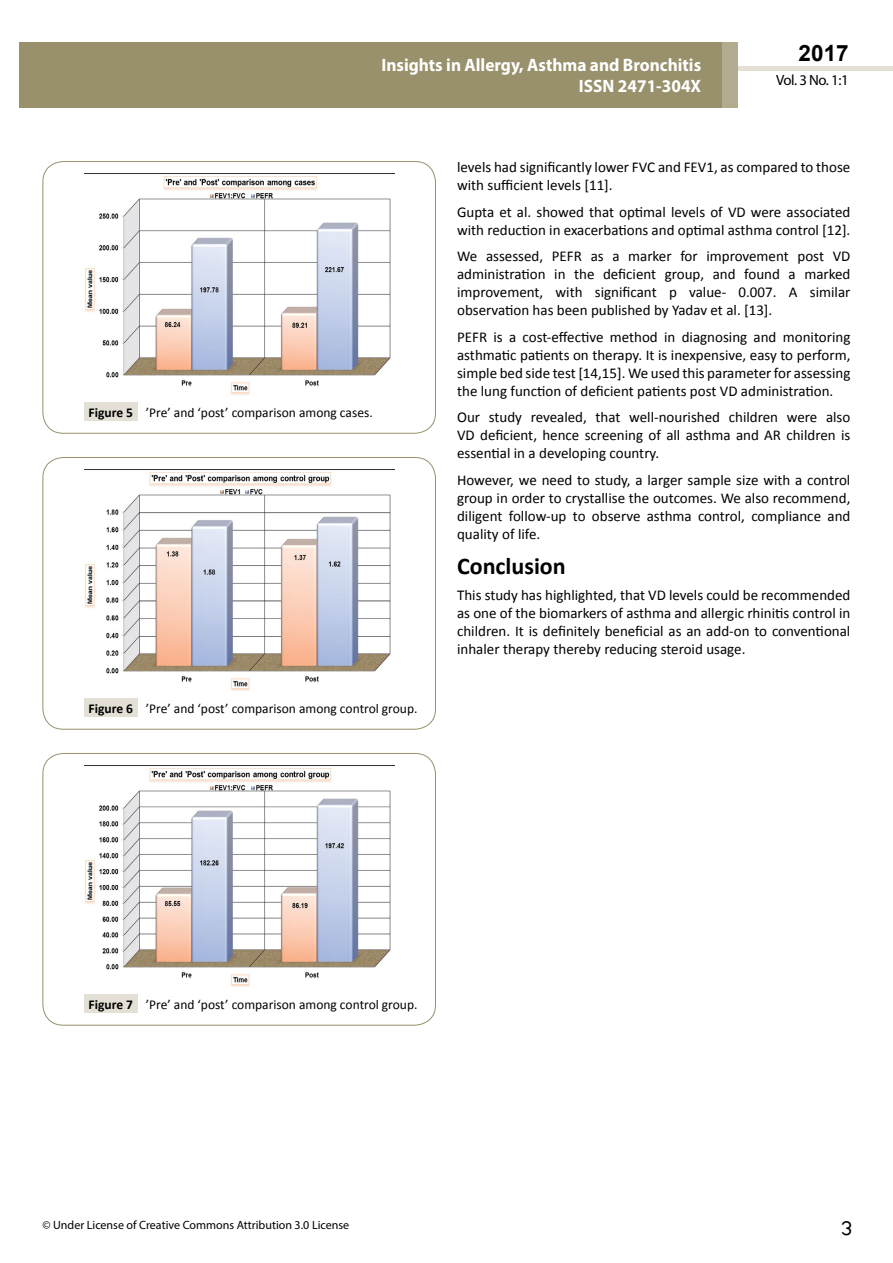
<style>
.page{position:relative;width:893px;height:1263px;background:#fff}
.page>*{position:absolute;margin:0;border:0;box-sizing:border-box;transform-origin:0 0}
.t1{font:25.5px "Tunga";color:#000}
.t2{font:700 24px "Calibri";color:#000}
.t3{font:700 22.5px "Arial";color:#000}
.t4{font:700 18px/21.6px "Myriad Pro";color:#fff;text-align:right;scale:.96 1}
.t5{font:15px/18px "Calibri";color:#000;text-align:justify}
.t6{font:14.85px "Myriad Pro";color:#000}
.t7{font:13.5px "Calibri";color:#000}
.t8{font:12px "Myriad Pro";color:#000}
.s1{font-weight:700}
</style>
<div class="page">
<div style="left:722px;top:66px;width:171px;height:5px;background:#e4e0d6"></div>
<div style="left:19px;top:42px;width:706px;height:66px;background:#98916c"></div>
<div style="left:723px;top:42px;width:15px;height:66px;background:#b2ab8f"></div>
<div style="left:43px;top:161px;width:393px;height:273px;border:1px solid #98916c;border-radius:21px"></div>
<img style="left:85px;top:175px;width:306px;height:220px">
<div style="left:84px;top:403px;width:53px;height:18px;background:#e4e0d6"></div>
<div style="left:43px;top:457px;width:393px;height:273px;border:1px solid #98916c;border-radius:21px"></div>
<img style="left:85px;top:470px;width:306px;height:221px">
<div style="left:84px;top:698px;width:53px;height:19px;background:#e4e0d6"></div>
<div style="left:43px;top:753px;width:393px;height:272px;border:1px solid #98916c;border-radius:21px"></div>
<img style="left:84px;top:765px;width:310px;height:222px">
<div style="left:84px;top:994px;width:53px;height:19px;background:#e4e0d6"></div>
<p class="t4" style="left:381px;top:53px;width:335px">Insights in Allergy, Asthma and Bronchitis<br>ISSN 2471-304X</p>
<h3 class="t3" style="left:799px;top:38px;width:52px">2017</h3>
<p class="t6" style="left:776px;top:71px;width:74px">Vol. 3 No. 1:1</p>
<p class="t7" style="left:89px;top:404px;width:286px"><span class="s1">Figure 5</span> ’Pre’ and ‘post’ comparison among cases.</p>
<p class="t5" style="left:457px;top:158px;width:395px">levels had significantly lower FVC and FEV1, as compared to those with sufficient levels [11].</p>
<p class="t5" style="left:457px;top:203px;width:395px">Gupta et al. showed that optimal levels of VD were associated with reduction in exacerbations and optimal asthma control [12].</p>
<p class="t5" style="left:457px;top:247px;width:395px">We assessed, PEFR as a marker for improvement post VD administration in the deficient group, and found a marked improvement, with significant p value- 0.007. A similar observation has been published by Yadav et al. [13].</p>
<p class="t5" style="left:457px;top:328px;width:395px">PEFR is a cost-effective method in diagnosing and monitoring asthmatic patients on therapy. It is inexpensive, easy to perform, simple bed side test [14,15]. We used this parameter for assessing the lung function of deficient patients post VD administration.</p>
<p class="t5" style="left:457px;top:409px;width:395px">Our study revealed, that well-nourished children were also VD deficient, hence screening of all asthma and AR children is essential in a developing country.</p>
<p class="t5" style="left:457px;top:471px;width:395px">However, we need to study, a larger sample size with a control group in order to crystallise the outcomes. We also recommend, diligent follow-up to observe asthma control, compliance and quality of life.</p>
<h2 class="t2" style="left:457px;top:551px;width:110px">Conclusion</h2>
<p class="t5" style="left:457px;top:586px;width:395px">This study has highlighted, that VD levels could be recommended as one of the biomarkers of asthma and allergic rhinitis control in children. It is definitely beneficial as an add-on to conventional inhaler therapy thereby reducing steroid usage.</p>
<p class="t7" style="left:89px;top:700px;width:330px"><span class="s1">Figure 6</span> ’Pre’ and ‘post’ comparison among control group.</p>
<p class="t7" style="left:89px;top:996px;width:330px"><span class="s1">Figure 7</span> ’Pre’ and ‘post’ comparison among control group.</p>
<p class="t8" style="left:43px;top:1218px;width:308px">© Under License of Creative Commons Attribution 3.0 License</p>
<h1 class="t1" style="left:841px;top:1211px;width:13px">3</h1>
</div>
